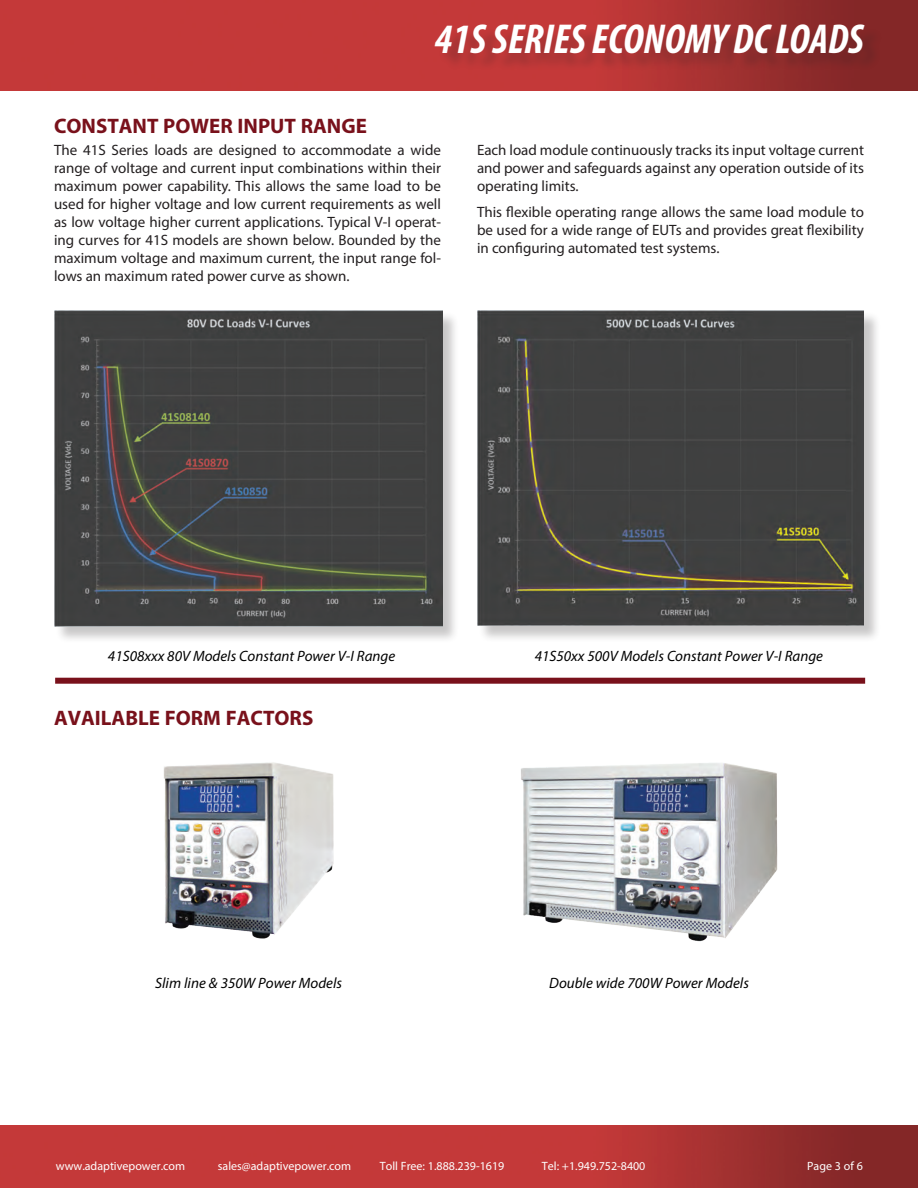
<style>
.page{position:relative;width:918px;height:1188px;background:#fff}
.page>*{position:absolute;margin:0;border:0;box-sizing:border-box;transform-origin:0 0}
.t1{font:italic 700 condensed 42px "Myriad Pro";color:#fff}
.t2{font:700 21px "Myriad Pro";color:#79111b}
.t3{font:15px/18px "Myriad Pro";color:#231f20;text-align:justify}
.t4{font:italic 15px "Myriad Pro";color:#000}
.t5{font:12px "Myriad Pro";color:#fff}
</style>
<div class="page">
<img style="left:0;top:0;width:918px;height:90px">
<div style="left:438px;top:27px;width:445px;height:45px;background:#231f20;opacity:.25"></div>
<img style="left:0;top:1125px;width:918px;height:63px">
<div style="left:55px;top:678px;width:810px;height:6px;background:#79111b"></div>
<img style="left:521px;top:763px;width:257px;height:179px">
<img style="left:164px;top:762px;width:170px;height:177px">
<div style="left:55px;top:311px;width:404px;height:333px;background:#231f20;opacity:.25"></div>
<img style="left:54px;top:310px;width:388px;height:316px">
<div style="left:478px;top:311px;width:403px;height:332px;background:#231f20;opacity:.25"></div>
<img style="left:477px;top:311px;width:387px;height:315px">
<p class="t1" style="left:435px;top:13px;width:431px">41S SERIES ECONOMY DC LOADS</p>
<p class="t2" style="left:54px;top:112px;width:314px">CONSTANT POWER INPUT RANGE</p>
<p class="t3" style="left:54px;top:141px;width:389px">The 41S Series loads are designed to accommodate a wide range of voltage and current input combinations within their maximum power capability. This allows the same load to be used for higher voltage and low current requirements as well as low voltage higher current applications. Typical V-I operat&shy;ing curves for 41S models are shown below. Bounded by the maximum voltage and maximum current, the input range fol&shy;lows an maximum rated power curve as shown.</p>
<p class="t3" style="left:477px;top:141px;width:389px">Each load module continuously tracks its input voltage current and power and safeguards against any operation outside of its operating limits.</p>
<p class="t3" style="left:477px;top:202px;width:388px">This flexible operating range allows the same load module to be used for a wide range of EUTs and provides great flexibility in configuring automated test systems.</p>
<p class="t4" style="left:108px;top:646px;width:289px">41S08xxx 80V Models Constant Power V-I Range</p>
<p class="t4" style="left:535px;top:646px;width:290px">41S50xx 500V Models Constant Power V-I Range</p>
<p class="t2" style="left:54px;top:704px;width:261px">AVAILABLE FORM FACTORS</p>
<p class="t4" style="left:155px;top:973px;width:188px">Slim line &amp; 350W Power Models</p>
<p class="t4" style="left:549px;top:973px;width:201px">Double wide 700W Power Models</p>
<p class="t5" style="left:56px;top:1159px;width:131px">www.adaptivepower.com</p>
<p class="t5" style="left:218px;top:1159px;width:135px">sales@adaptivepower.com</p>
<p class="t5" style="left:380px;top:1159px;width:126px">Toll Free: 1.888.239-1619</p>
<p class="t5" style="left:542px;top:1159px;width:105px">Tel: +1.949.752-8400</p>
<p class="t5" style="left:807px;top:1159px;width:57px">Page 3 of 6</p>
</div>
